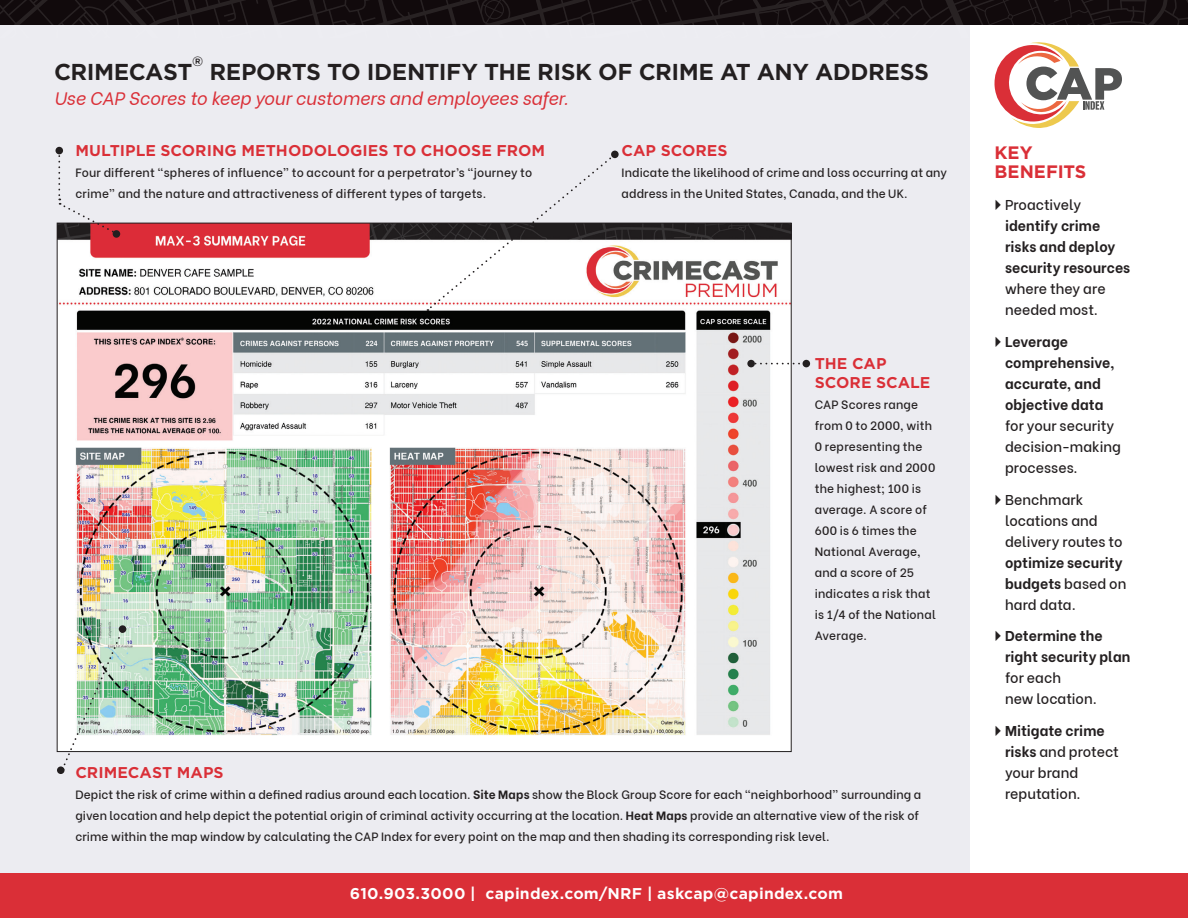
<style>
.page{position:relative;width:1188px;height:918px;background:#fff}
.page>*{position:absolute;margin:0;border:0;box-sizing:border-box;transform-origin:0 0}
.head{font:700 22.05px "Gotham S Sm";letter-spacing:-.025em;color:#231f20}
.larger_copy{font:italic 18px "Be Vietnam";letter-spacing:-.005em;color:#da2f37}
.Small_head_red{font:700 18px/19.5px "Gotham";color:#da2f37}
.Small_head_red-2{font:700 15px/19.5px "Gotham S Sm";color:#da2f37}
.head-2{font:700 15px "Gotham S Sm";letter-spacing:.015em;color:#fff}
.small_chart{font:700 14.25px/21px "Be Vietnam";letter-spacing:.005em;color:#231f20}
.small_chart-2{font:500 14.25px/21px "Be Vietnam";letter-spacing:.005em;color:#231f20}
.head-3{font:700 12.9px "Gotham S Sm";color:#231f20}
.small_chart-3{font:500 12px/21px "Be Vietnam";letter-spacing:.01em;color:#231f20}
.s1{font-weight:700}
.s2{font-weight:500}
</style>
<div class="page">
<div style="left:0;top:14px;width:970px;height:904px;background:#ececf1"></div>
<img style="left:59px;top:225px;width:730px;height:525px">
<svg style="left:0;top:0;width:1188px;height:128px"></svg>
<svg style="left:755px;top:363px;width:48px;height:1px"></svg>
<svg style="left:58px;top:152px;width:59px;height:82px"></svg>
<div style="left:113px;top:230px;width:7px;height:8px;background:#231f20;border-radius:50%"></div>
<div style="left:56px;top:147px;width:7px;height:7px;background:#231f20;border-radius:50%"></div>
<div style="left:611px;top:151px;width:8px;height:7px;background:#231f20;border-radius:50%"></div>
<div style="left:747px;top:360px;width:8px;height:7px;background:#231f20;border-radius:50%"></div>
<svg style="left:427px;top:154px;width:188px;height:157px"></svg>
<div style="left:57px;top:766px;width:8px;height:8px;background:#231f20;border-radius:50%"></div>
<div style="left:119px;top:625px;width:7px;height:8px;background:#231f20;border-radius:50%"></div>
<div style="left:803px;top:360px;width:7px;height:7px;background:#231f20;border-radius:50%"></div>
<div style="left:0;top:874px;width:1188px;height:44px;background:#da2f37"></div>
<img style="left:62px;top:631px;width:61px;height:139px">
<p class="head-3" style="left:192px;top:53px;width:13px">®</p>
<p class="head" style="left:54px;top:56px;width:140px">CRIMECAST</p>
<p class="head" style="left:210px;top:56px;width:721px">REPORTS TO IDENTIFY THE RISK OF CRIME AT ANY ADDRESS</p>
<p class="larger_copy" style="left:54px;top:84px;width:516px">Use CAP Scores to keep your customers and employees safer.</p>
<p class="Small_head_red-2" style="left:75px;top:141px;width:471px">MULTIPLE SCORING METHODOLOGIES TO CHOOSE FROM</p>
<p class="small_chart-3" style="left:75px;top:161px;width:458px">Four different "spheres of influence” to account for a perpetrator’s “journey to crime” and the nature and attractiveness of different types of targets.</p>
<p class="Small_head_red-2" style="left:622px;top:141px;width:108px">CAP SCORES</p>
<p class="small_chart-3" style="left:622px;top:161px;width:327px">Indicate the likelihood of crime and loss occurring at any address in the United States, Canada, and the UK.</p>
<p class="Small_head_red-2" style="left:815px;top:353px;width:117px">THE CAP<br>SCORE SCALE</p>
<p class="small_chart-3" style="left:815px;top:393px;width:123px">CAP Scores range from 0 to 2000, with<br>0 representing the lowest risk and 2000 the highest; 100 is average. A score of<br>600 is 6 times the<br>National Average, and a score of 25 indicates a risk that is 1/4 of the National<br>Average.</p>
<p class="Small_head_red-2" style="left:75px;top:763px;width:150px">CRIMECAST MAPS</p>
<p class="small_chart-3" style="left:75px;top:783px;width:847px">Depict the risk of crime within a defined radius around each location. <span class="s1">Site Maps</span> show the Block Group Score for each "neighborhood” surrounding a given location and help depict the potential origin of criminal activity occurring at the location. <span class="s1">Heat Maps</span> provide an alternative view of the risk of crime within the map window by calculating the CAP Index for every point on the map and then shading its corresponding risk level.</p>
<p class="head-2" style="left:350px;top:883px;width:495px">610.903.3000 | capindex.com/NRF | askcap@capindex.com</p>
<p class="Small_head_red" style="left:994px;top:143px;width:93px">KEY<br>BENEFITS</p>
<p class="small_chart" style="left:1005px;top:193px;width:127px"><span class="s2">Proactively </span>identify crime risks and deploy security resources <span class="s2">where they are needed most.</span></p>
<p class="small_chart" style="left:1005px;top:330px;width:118px">Leverage comprehensive, accurate, and objective data <span class="s2">for your security decision-making processes.</span></p>
<p class="small_chart-2" style="left:1005px;top:488px;width:123px">Benchmark locations and delivery routes to <span class="s1">optimize security budgets</span> based on hard data.</p>
<p class="small_chart" style="left:1005px;top:624px;width:127px">Determine the right security plan <span class="s2">for each<br>new location.</span></p>
<p class="small_chart-2" style="left:1005px;top:719px;width:115px"><span class="s1">Mitigate crime risks</span> and protect your brand reputation.</p>
</div>
